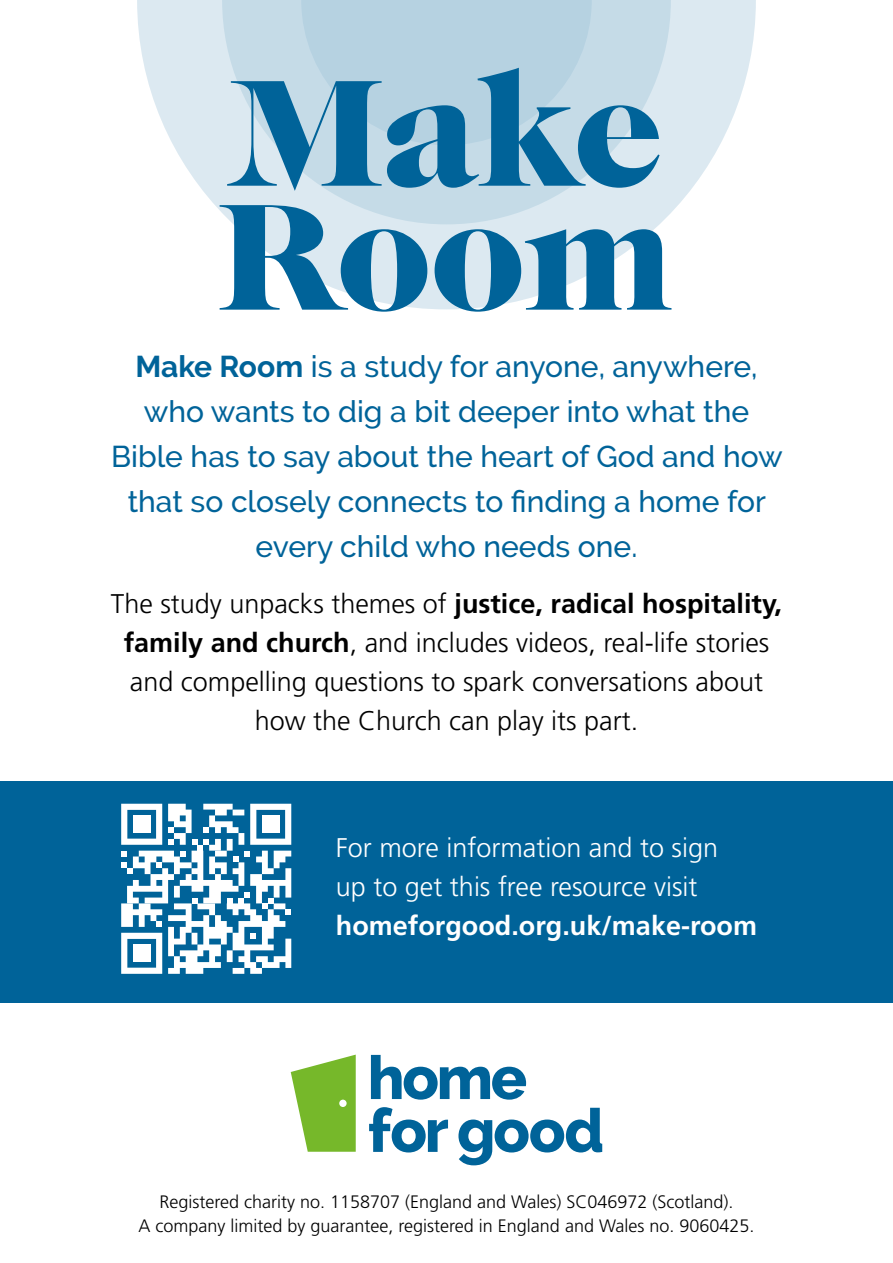
<style>
.page{position:relative;width:893px;height:1263px;background:#fff}
.page>*{position:absolute;margin:0;border:0;box-sizing:border-box;transform-origin:0 0}
.t1{font:156.6px/123.9px "Caslon Graphique";color:#006399}
.t2{font:500 30px/45px "Raleway";color:#006399;text-align:center}
.t3{font:300 27px/39px "Frutiger LT Std";color:#000;text-align:center}
.t4{font:300 27px/39px "Frutiger LT Std";color:#fff}
.t5{font:700 27px "Frutiger LT Std";color:#fff}
.t6{font:300 18px/24px "Frutiger LT Std";color:#000;text-align:center}
.s1{font-weight:700}
</style>
<div class="page">
<div style="left:0;top:781px;width:893px;height:221px;background:#006399"></div>
<svg style="left:137px;top:0;width:619px;height:309px;fill:#dce9f1"></svg>
<svg style="left:222px;top:0;width:449px;height:224px;background:#cde0ea"></svg>
<svg style="left:301px;top:0;width:291px;height:145px;background:#b9d3e2"></svg>
<svg style="left:291px;top:1054px;width:65px;height:98px"></svg>
<div style="left:339px;top:1100px;width:8px;height:7px;background:#fff;border-radius:50%"></div>
<svg style="left:371px;top:1055px;width:155px;height:45px"></svg>
<svg style="left:369px;top:1107px;width:79px;height:45px"></svg>
<svg style="left:458px;top:1108px;width:144px;height:57px"></svg>
<svg style="left:121px;top:804px;width:170px;height:170px"></svg>
<div style="left:133px;top:815px;width:18px;height:18px;background:#fff"></div>
<div style="left:262px;top:815px;width:18px;height:18px;background:#fff"></div>
<div style="left:133px;top:944px;width:18px;height:18px;background:#fff"></div>
<h1 class="t1" style="left:218px;top:71px;width:458px">Make<br>Room</h1>
<p class="t2" style="left:111px;top:344px;width:673px"><span class="s1">Make Room</span> is a study for anyone, anywhere, who wants to dig a bit deeper into what the Bible has to say about the heart of God and how that so closely connects to finding a home for every child who needs one.</p>
<p class="t3" style="left:111px;top:584px;width:673px">The study unpacks themes of <span class="s1">justice, radical hospitality, family and church</span>, and includes videos, real-life stories and compelling questions to spark conversations about how the Church can play its part.</p>
<p class="t4" style="left:336px;top:829px;width:384px">For more information and to sign up to get this free resource visit</p>
<p class="t5" style="left:336px;top:910px;width:423px">homeforgood.org.uk/make-room</p>
<p class="t6" style="left:139px;top:1190px;width:617px">Registered charity no. 1158707 (England and Wales) SC046972 (Scotland).<br>A company limited by guarantee, registered in England and Wales no. 9060425.</p>
</div>
